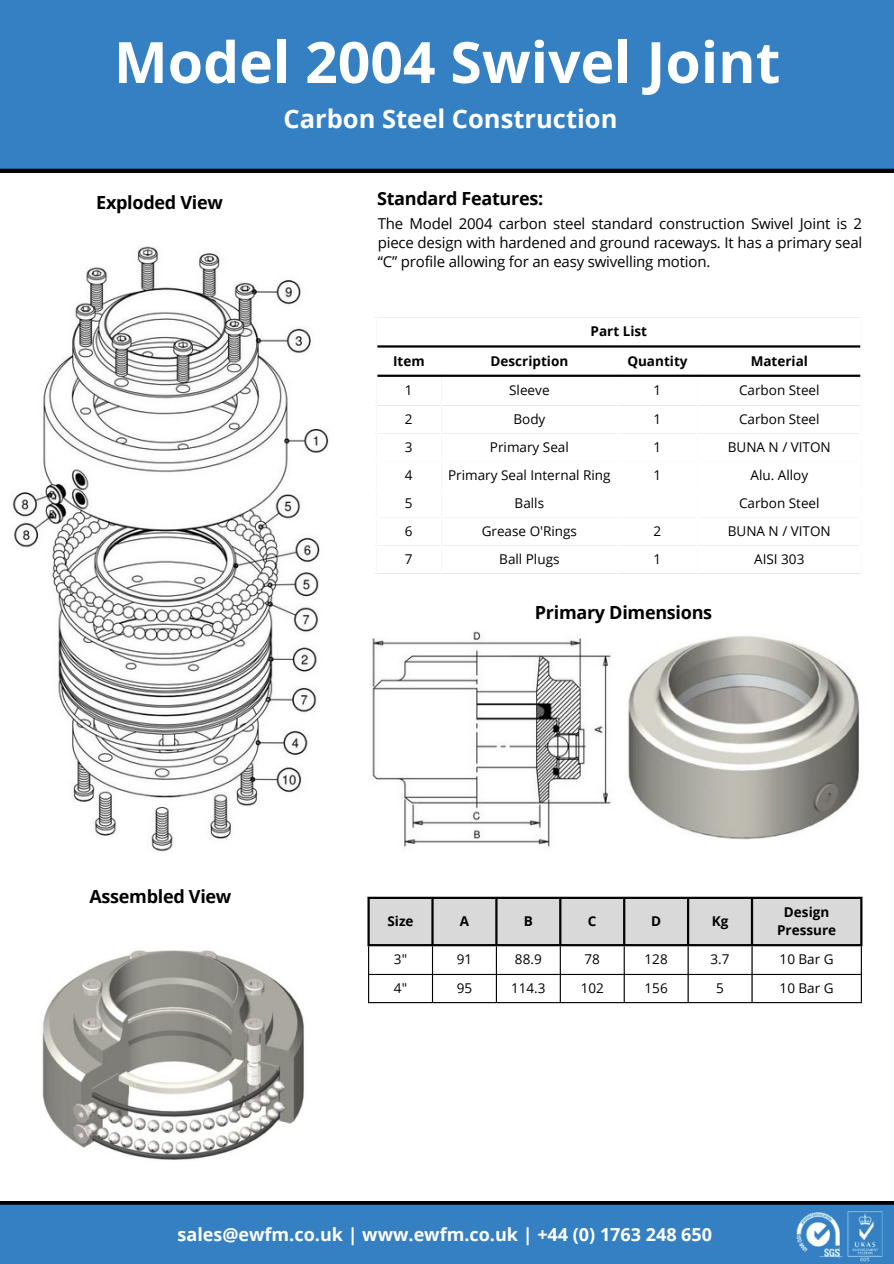
<style>
.page{position:relative;width:894px;height:1264px;background:#fff}
.page>*{position:absolute;margin:0;border:0;box-sizing:border-box;transform-origin:0 0}
.t1{font:700 57px "Open Sans";color:#fff}
.t2{font:700 25.5px "Open Sans";color:#fff}
.t3{font:700 18px "Open Sans";letter-spacing:-.015em;color:#000}
.t4{font:700 18px "Open Sans";color:#fff}
.t5{font:15px/19.2px "Open Sans";letter-spacing:-.01em;color:#000;text-align:justify}
.t6{font:13.5px "Open Sans";color:#000}
.t7{font:700 13.5px/18px "Open Sans";color:#000;text-align:center}
</style>
<div class="page">
<div style="left:0;top:0;width:893px;height:172px;background:#3580c2"></div>
<svg style="left:0;top:1201px;width:893px;height:62px;background:#3177b5"></svg>
<img style="left:791px;top:1208px;width:97px;height:53px">
<div style="left:369px;top:899px;width:491px;height:45px;background:#d9d9d9"></div>
<hr style="left:368px;top:946px;width:1px;height:56px;background:#020303">
<hr style="left:432px;top:946px;width:1px;height:56px;background:#020303">
<hr style="left:495px;top:946px;width:2px;height:56px;background:#020303">
<hr style="left:559px;top:946px;width:1px;height:56px;background:#020303">
<hr style="left:623px;top:946px;width:1px;height:56px;background:#020303">
<hr style="left:687px;top:946px;width:1px;height:56px;background:#020303">
<hr style="left:751px;top:946px;width:1px;height:56px;background:#020303">
<hr style="left:860px;top:946px;width:1px;height:56px;background:#020303">
<hr style="left:368px;top:973px;width:493px;height:2px;background:#020303">
<hr style="left:368px;top:1002px;width:493px;height:1px;background:#020303">
<hr style="left:367px;top:899px;width:2px;height:45px;background:#020303">
<hr style="left:431px;top:899px;width:2px;height:45px;background:#020303">
<hr style="left:495px;top:899px;width:2px;height:45px;background:#020303">
<hr style="left:559px;top:899px;width:2px;height:45px;background:#020303">
<hr style="left:623px;top:899px;width:2px;height:45px;background:#020303">
<hr style="left:686px;top:899px;width:3px;height:45px;background:#020303">
<hr style="left:750px;top:899px;width:3px;height:45px;background:#020303">
<hr style="left:860px;top:899px;width:2px;height:45px;background:#020303">
<hr style="left:367px;top:896px;width:495px;height:3px;background:#020303">
<hr style="left:367px;top:944px;width:495px;height:2px;background:#020303">
<hr style="left:377px;top:345px;width:483px;height:2px;background:#000">
<hr style="left:377px;top:374px;width:483px;height:3px;background:#000">
<img style="left:12px;top:246px;width:317px;height:606px">
<img style="left:42px;top:950px;width:262px;height:210px">
<img style="left:372px;top:631px;width:239px;height:216px">
<img style="left:628px;top:636px;width:232px;height:203px">
<h1 class="t1" style="left:114px;top:22px;width:667px">Model 2004 Swivel Joint</h1>
<h2 class="t2" style="left:283px;top:101px;width:335px">Carbon Steel Construction</h2>
<h3 class="t3" style="left:96px;top:190px;width:128px">Exploded View</h3>
<h3 class="t3" style="left:89px;top:884px;width:143px">Assembled View</h3>
<h3 class="t3" style="left:377px;top:186px;width:168px">Standard Features:</h3>
<p class="t5" style="left:377px;top:213px;width:486px">The Model 2004 carbon steel standard construction Swivel Joint is 2 piece design with hardened and ground raceways. It has a primary seal “C” profile allowing for an easy swivelling motion.</p>
<p class="t7" style="left:590px;top:321px;width:58px">Part List</p>
<p class="t7" style="left:393px;top:351px;width:33px">Item</p>
<p class="t7" style="left:490px;top:351px;width:79px">Description</p>
<p class="t7" style="left:627px;top:351px;width:62px">Quantity</p>
<p class="t7" style="left:750px;top:351px;width:59px">Material</p>
<p class="t6" style="left:405px;top:380px;width:9px">1</p>
<p class="t6" style="left:509px;top:380px;width:42px">Sleeve</p>
<p class="t6" style="left:653px;top:380px;width:9px">1</p>
<p class="t6" style="left:738px;top:380px;width:82px">Carbon Steel</p>
<p class="t6" style="left:405px;top:409px;width:9px">2</p>
<p class="t6" style="left:513px;top:409px;width:33px">Body</p>
<p class="t6" style="left:653px;top:409px;width:9px">1</p>
<p class="t6" style="left:738px;top:409px;width:82px">Carbon Steel</p>
<p class="t6" style="left:405px;top:437px;width:9px">3</p>
<p class="t6" style="left:490px;top:437px;width:80px">Primary Seal</p>
<p class="t6" style="left:653px;top:437px;width:9px">1</p>
<p class="t6" style="left:727px;top:437px;width:104px">BUNA N / VITON</p>
<p class="t6" style="left:405px;top:465px;width:9px">4</p>
<p class="t6" style="left:448px;top:465px;width:164px">Primary Seal Internal Ring</p>
<p class="t6" style="left:653px;top:465px;width:9px">1</p>
<p class="t6" style="left:750px;top:465px;width:59px">Alu. Alloy</p>
<p class="t6" style="left:405px;top:493px;width:9px">5</p>
<p class="t6" style="left:514px;top:493px;width:31px">Balls</p>
<p class="t6" style="left:738px;top:493px;width:82px">Carbon Steel</p>
<p class="t6" style="left:405px;top:522px;width:9px">6</p>
<p class="t6" style="left:481px;top:522px;width:97px">Grease O'Rings</p>
<p class="t6" style="left:653px;top:522px;width:9px">2</p>
<p class="t6" style="left:727px;top:522px;width:104px">BUNA N / VITON</p>
<p class="t6" style="left:405px;top:550px;width:9px">7</p>
<p class="t6" style="left:499px;top:550px;width:62px">Ball Plugs</p>
<p class="t6" style="left:653px;top:550px;width:9px">1</p>
<p class="t6" style="left:754px;top:550px;width:52px">AISI 303</p>
<h3 class="t3" style="left:534px;top:599px;width:179px">Primary Dimensions</h3>
<p class="t7" style="left:387px;top:911px;width:28px">Size</p>
<p class="t7" style="left:459px;top:911px;width:11px">A</p>
<p class="t7" style="left:523px;top:911px;width:11px">B</p>
<p class="t7" style="left:587px;top:911px;width:10px">C</p>
<p class="t7" style="left:651px;top:911px;width:11px">D</p>
<p class="t7" style="left:711px;top:911px;width:18px">Kg</p>
<p class="t7" style="left:776px;top:902px;width:60px">Design<br>Pressure</p>
<p class="t6" style="left:394px;top:949px;width:15px">3"</p>
<p class="t6" style="left:456px;top:949px;width:17px">91</p>
<p class="t6" style="left:515px;top:949px;width:28px">88.9</p>
<p class="t6" style="left:584px;top:949px;width:17px">78</p>
<p class="t6" style="left:644px;top:949px;width:25px">128</p>
<p class="t6" style="left:710px;top:949px;width:21px">3.7</p>
<p class="t6" style="left:779px;top:949px;width:56px">10 Bar G</p>
<p class="t6" style="left:394px;top:978px;width:15px">4"</p>
<p class="t6" style="left:456px;top:978px;width:17px">95</p>
<p class="t6" style="left:511px;top:978px;width:36px">114.3</p>
<p class="t6" style="left:580px;top:978px;width:25px">102</p>
<p class="t6" style="left:644px;top:978px;width:25px">156</p>
<p class="t6" style="left:716px;top:978px;width:9px">5</p>
<p class="t6" style="left:779px;top:978px;width:56px">10 Bar G</p>
<h3 class="t4" style="left:177px;top:1221px;width:536px">sales@ewfm.co.uk | www.ewfm.co.uk | +44 (0) 1763 248 650</h3>
</div>
